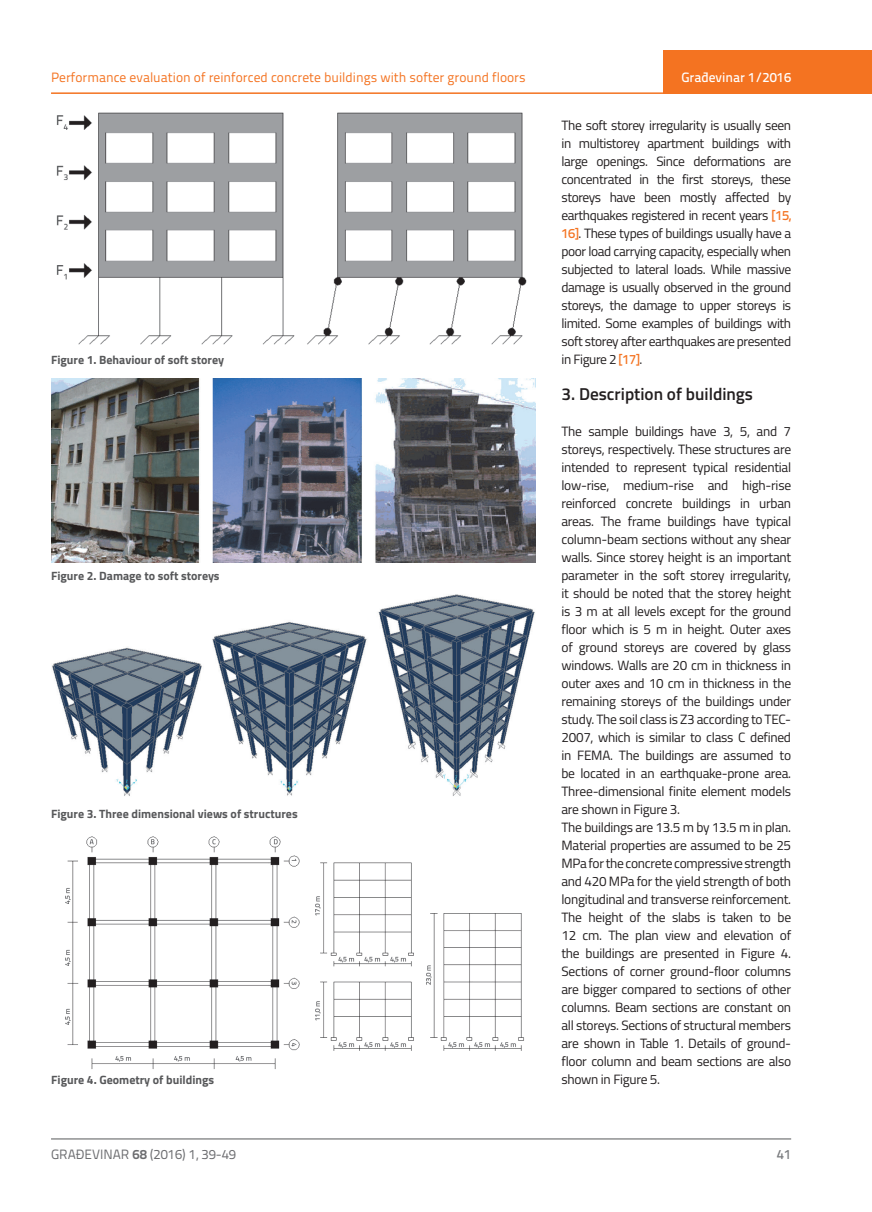
<style>
.page{position:relative;width:872px;height:1212px;background:#fff}
.page>*{position:absolute;margin:0;border:0;box-sizing:border-box;transform-origin:0 0}
.t1{font:600 17.25px "Titillium";color:#231f20}
.t2{font:13.5px/18px "Titillium";letter-spacing:-.02em;color:#231f20;text-align:justify}
.t3{font:13.5px "Titillium Text 22 L";color:#f47321}
.t4{font:13.5px "Titillium Text 22 L";color:#6c6d70}
.t5{font:500 13.5px "Titillium Text 22 L";color:#fff}
.t6{font:500 13.5px "Titillium Text 22 L";color:#787a7d}
.t7{font:700 12px "Titillium";color:#57585a}
.s1{font-family:"Titillium Text 22 L";font-weight:500;color:#f47321}
.s2{font-weight:700}
</style>
<div class="page">
<hr style="left:51px;top:92px;width:821px;height:2px;background:#f47321">
<div style="left:663px;top:50px;width:209px;height:44px;background:#f47321"></div>
<hr style="left:51px;top:1139px;width:740px;height:1px;background:#57585a">
<img style="left:56px;top:112px;width:471px;height:233px">
<img style="left:51px;top:378px;width:485px;height:185px">
<img style="left:52px;top:594px;width:483px;height:202px">
<img style="left:65px;top:836px;width:459px;height:233px">
<p class="t3" style="left:51px;top:68px;width:476px">Performance evaluation of reinforced concrete buildings with softer ground floors</p>
<p class="t7" style="left:51px;top:350px;width:175px">Figure 1. Behaviour of soft storey</p>
<p class="t7" style="left:51px;top:566px;width:170px">Figure 2. Damage to soft storeys</p>
<p class="t7" style="left:51px;top:804px;width:248px">Figure 3. Three dimensional views of structures</p>
<p class="t7" style="left:51px;top:1071px;width:164px">Figure 4. Geometry of buildings</p>
<p class="t5" style="left:681px;top:67px;width:111px">Građevinar 1/2016</p>
<p class="t2" style="left:561px;top:115px;width:231px">The soft storey irregularity is usually seen in multistorey apartment buildings with large openings. Since deformations are concentrated in the first storeys, these storeys have been mostly affected by earthquakes registered in recent years <span class="s1">[15, 16]</span>. These types of buildings usually have a poor load carrying capacity, especially when subjected to lateral loads. While massive damage is usually observed in the ground storeys, the damage to upper storeys is limited. Some examples of buildings with soft storey after earthquakes are presented in Figure 2 <span class="s1">[17]</span>.</p>
<p class="t1" style="left:561px;top:381px;width:193px">3. Description of buildings</p>
<p class="t2" style="left:561px;top:421px;width:231px;text-align:left">The sample buildings have 3, 5, and 7 storeys, respectively. These structures are intended to represent typical residential low-rise, medium-rise and high-rise reinforced concrete buildings in urban areas. The frame buildings have typical column-beam sections without any shear walls. Since storey height is an important parameter in the soft storey irregularity, it should be noted that the storey height is 3 m at all levels except for the ground floor which is 5 m in height. Outer axes of ground storeys are covered by glass windows. Walls are 20 cm in thickness in outer axes and 10 cm in thickness in the remaining storeys of the buildings under study. The soil class is Z3 according to TEC-2007, which is similar to class C defined in FEMA. The buildings are assumed to be located in an earthquake-prone area.<br>Three-dimensional finite element models are shown in Figure 3.<br>The buildings are 13.5 m by 13.5 m in plan.<br>Material properties are assumed to be 25<br>MPa for the concrete compressive strength and 420 MPa for the yield strength of both longitudinal and transverse reinforcement.<br>The height of the slabs is taken to be 12 cm. The plan view and elevation of the buildings are presented in Figure 4.<br>Sections of corner ground-floor columns are bigger compared to sections of other columns. Beam sections are constant on all storeys. Sections of structural members are shown in Table 1. Details of ground&shy;floor column and beam sections are also shown in Figure 5.</p>
<p class="t4" style="left:51px;top:1144px;width:186px">GRAĐEVINAR <span class="s2">68</span> (2016) 1, 39-49</p>
<p class="t6" style="left:777px;top:1144px;width:16px">41</p>
</div>
